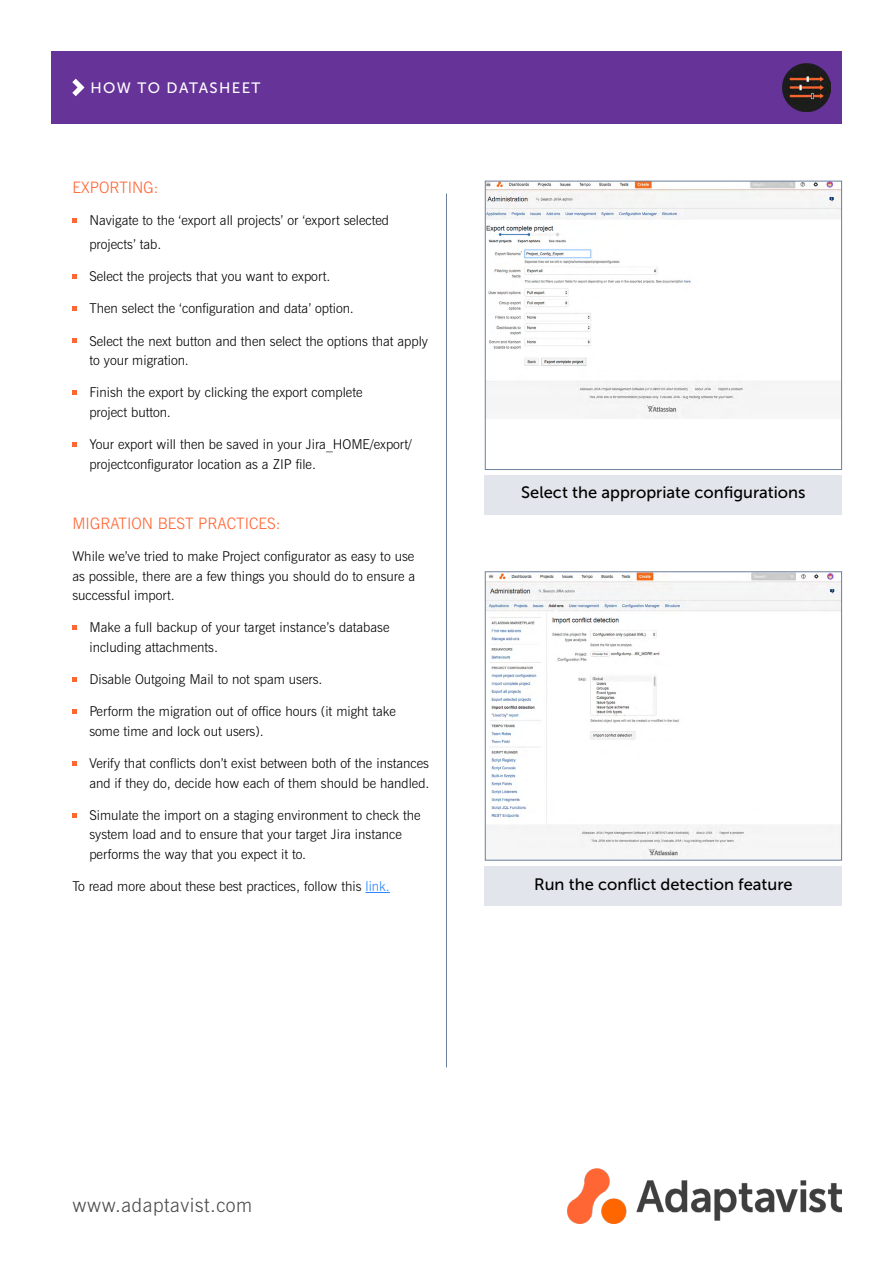
<style>
.page{position:relative;width:893px;height:1263px;background:#fff}
.page>*{position:absolute;margin:0;border:0;box-sizing:border-box;transform-origin:0 0}
.t1{font:300 19.5px "News Gothic BT";letter-spacing:.03em;color:#4a4a49}
.t2{font:16.5px "Museo Sans 500";color:#000}
.t3{font:300 15.75px "News Gothic BT";color:#f63}
.t4{font:15px "Museo Sans 500";letter-spacing:.09em;color:#fff}
.t5{font:300 13.5px/19.5px "News Gothic BT";color:#000}
.s1{color:#2684ff}
</style>
<div class="page">
<svg style="left:365px;top:892px;width:25px;height:1px"></svg>
<svg style="left:72px;top:218px;width:5px;height:5px"></svg>
<svg style="left:72px;top:274px;width:5px;height:5px"></svg>
<svg style="left:72px;top:306px;width:5px;height:5px"></svg>
<svg style="left:72px;top:338px;width:5px;height:5px"></svg>
<svg style="left:72px;top:390px;width:5px;height:5px"></svg>
<svg style="left:72px;top:442px;width:5px;height:5px"></svg>
<svg style="left:72px;top:625px;width:5px;height:5px"></svg>
<svg style="left:72px;top:677px;width:5px;height:5px"></svg>
<svg style="left:72px;top:709px;width:5px;height:5px"></svg>
<svg style="left:72px;top:761px;width:5px;height:5px"></svg>
<svg style="left:72px;top:813px;width:5px;height:5px"></svg>
<div style="left:51px;top:51px;width:790px;height:73px;background:#639"></div>
<svg style="left:72px;top:79px;width:13px;height:17px"></svg>
<hr style="left:446px;top:193px;width:1px;height:874px;background:#6d7f9c">
<div style="left:485px;top:475px;width:357px;height:39px;background:#e2e5eb"></div>
<div style="left:485px;top:866px;width:357px;height:39px;background:#e2e5eb"></div>
<img style="left:487px;top:183px;width:353px;height:236px">
<div style="left:485px;top:181px;width:357px;height:289px;border:1px solid #6d7f9c"></div>
<img style="left:487px;top:573px;width:353px;height:285px">
<div style="left:485px;top:571px;width:357px;height:289px;border:1px solid #6d7f9c"></div>
<img style="left:782px;top:64px;width:48px;height:48px">
<img style="left:567px;top:1169px;width:275px;height:54px">
<p class="t4" style="left:91px;top:80px;width:171px">HOW TO DATASHEET</p>
<p class="t3" style="left:72px;top:178px;width:88px">EXPORTING:</p>
<p class="t5" style="left:89px;top:208px;width:301px;line-height:23.7px">Navigate to the ‘export all projects’ or ‘export selected projects’ tab.</p>
<p class="t5" style="left:89px;top:266px;width:242px">Select the projects that you want to export.</p>
<p class="t5" style="left:89px;top:299px;width:266px">Then select the ‘configuration and data’ option.</p>
<p class="t5" style="left:89px;top:331px;width:340px">Select the next button and then select the options that apply to your migration.</p>
<p class="t5" style="left:89px;top:383px;width:275px">Finish the export by clicking the export complete project button.</p>
<p class="t5" style="left:89px;top:434px;width:324px">Your export will then be saved in your Jira_HOME/export/ projectconfigurator location as a ZIP file.</p>
<p class="t3" style="left:72px;top:514px;width:210px">MIGRATION BEST PRACTICES:</p>
<p class="t5" style="left:72px;top:546px;width:344px;text-align:justify">While we’ve tried to make Project configurator as easy to use as possible, there are a few things you should do to ensure a successful import.</p>
<p class="t5" style="left:89px;top:618px;width:301px">Make a full backup of your target instance’s database including attachments.</p>
<p class="t5" style="left:89px;top:669px;width:235px">Disable Outgoing Mail to not spam users.</p>
<p class="t5" style="left:89px;top:702px;width:308px">Perform the migration out of office hours (it might take some time and lock out users).</p>
<p class="t5" style="left:89px;top:753px;width:342px">Verify that conflicts don’t exist between both of the instances and if they do, decide how each of them should be handled.</p>
<p class="t5" style="left:89px;top:805px;width:333px">Simulate the import on a staging environment to check the system load and to ensure that your target Jira instance performs the way that you expect it to.</p>
<p class="t5" style="left:72px;top:876px;width:319px">To read more about these best practices, follow this <span class="s1">link.</span></p>
<p class="t2" style="left:521px;top:483px;width:286px">Select the appropriate configurations</p>
<p class="t2" style="left:534px;top:875px;width:260px">Run the conflict detection feature</p>
<h1 class="t1" style="left:72px;top:1193px;width:181px">www.adaptavist.com</h1>
</div>
